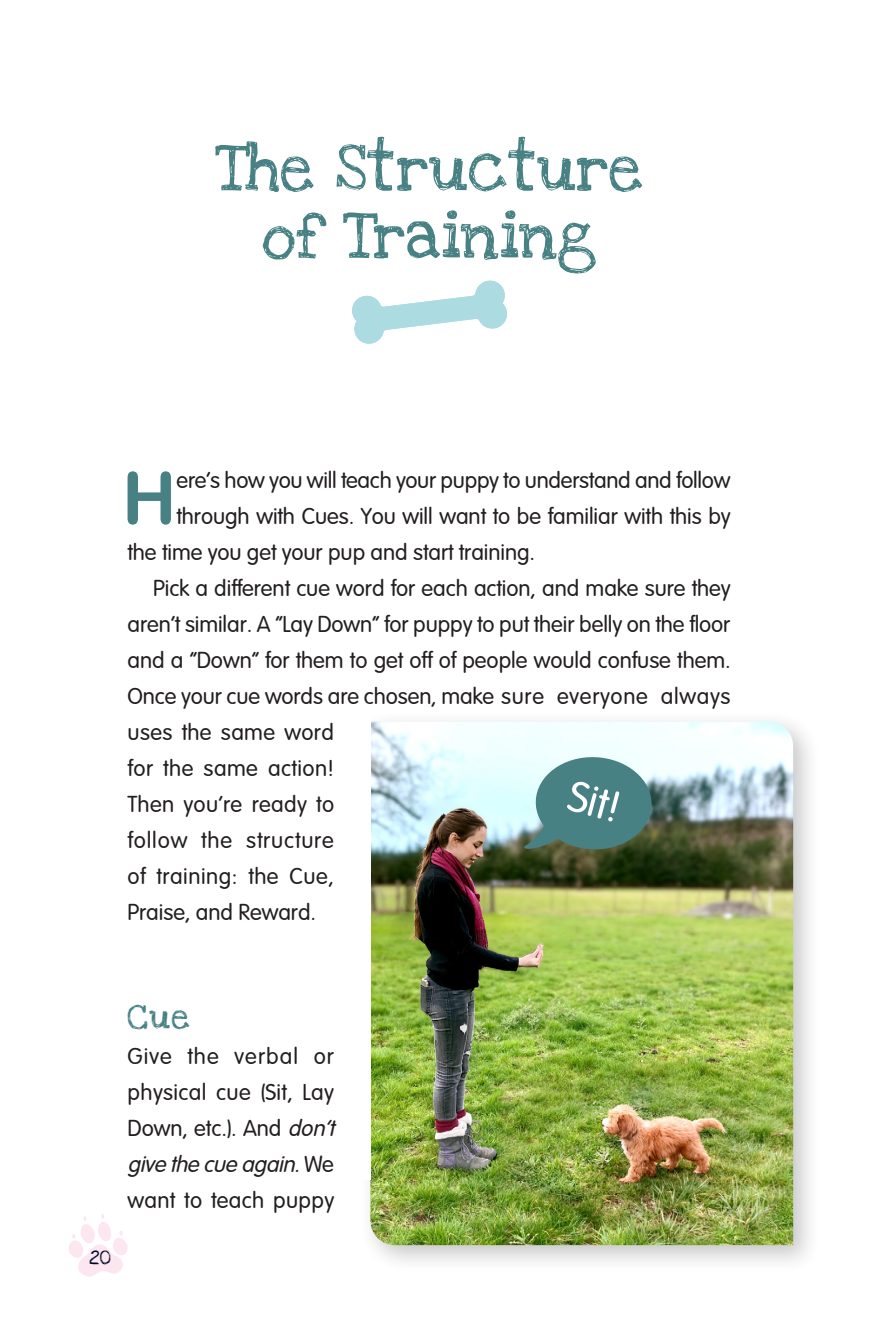
<style>
.page{position:relative;width:891px;height:1337px;background:#fff}
.page>*{position:absolute;margin:0;border:0;box-sizing:border-box;transform-origin:0 0}
.basic_prvi_drop_cap{font:72px "Arial Rounded MT Bold";color:#478183}
.chapter_naslov{font:67.5px/67.5px "Love Ya Like A Sister";color:#478183;text-align:center}
.basic_siroko{font:42.75px "Arial Rounded";color:#fff}
.t1{font:36px "Love Ya Like A Sister";color:#478183}
.basic_prvi{font:22.5px/36px "Arial Rounded";color:#231f20}
.basic_prvi_drop_cap-2{font:22.5px "Arial Rounded";color:#231f20}
.basic_prvi-2{font:22.5px/36px "Arial Rounded";letter-spacing:.02em;color:#231f20}
.t2{font:20.25px "Love Ya Like A Sister";color:#030627}
.s1{font-style:italic}
</style>
<div class="page">
<svg style="left:69px;top:1214px;width:59px;height:62px"></svg>
<div style="left:358px;top:709px;width:463px;height:564px;background:#231f20;opacity:.25"></div>
<img style="left:370px;top:721px;width:423px;height:524px">
<svg style="left:352px;top:280px;width:155px;height:64px"></svg>
<svg style="left:512px;top:754px;width:143px;height:99px;background:#6f9a97"></svg>
<div style="left:340px;top:721px;width:30px;height:458px;background:#fff"></div>
<p class="chapter_naslov" style="left:215px;top:136px;width:429px">The Structure of Training</p>
<p class="basic_prvi_drop_cap" style="left:122px;top:455px;width:56px">H</p>
<p class="basic_prvi_drop_cap-2" style="left:177px;top:463px;width:555px">ere’s how you will teach your puppy to understand and follow</p>
<p class="basic_prvi_drop_cap-2" style="left:177px;top:499px;width:555px">through with Cues. You will want to be familiar with this by</p>
<p class="basic_prvi_drop_cap-2" style="left:128px;top:535px;width:409px">the time you get your pup and start training.</p>
<p class="basic_prvi" style="left:128px;top:568px;width:605px;text-indent:26px">Pick a different cue word for each action, and make sure they aren’t similar. A “Lay Down” for puppy to put their belly on the floor and a “Down” for them to get off of people would confuse them.<br>Once your cue words are chosen, make sure everyone always uses the same word<br>for the same action!<br>Then you’re ready to<br>follow the structure<br>of training: the Cue,<br>Praise, and Reward.</p>
<p class="basic_siroko" style="left:577px;top:764px;width:53px;rotate:15deg">Sit!</p>
<p class="t2" style="left:89px;top:1245px;width:23px">20</p>
<p class="t1" style="left:128px;top:994px;width:64px">Cue</p>
<p class="basic_prvi-2" style="left:128px;top:1036px;width:214px">Give the verbal or physical cue (Sit, Lay<br>Down, etc.). And <span class="s1">don’t givethecueagain.</span>W e want to teach puppy</p>
</div>
